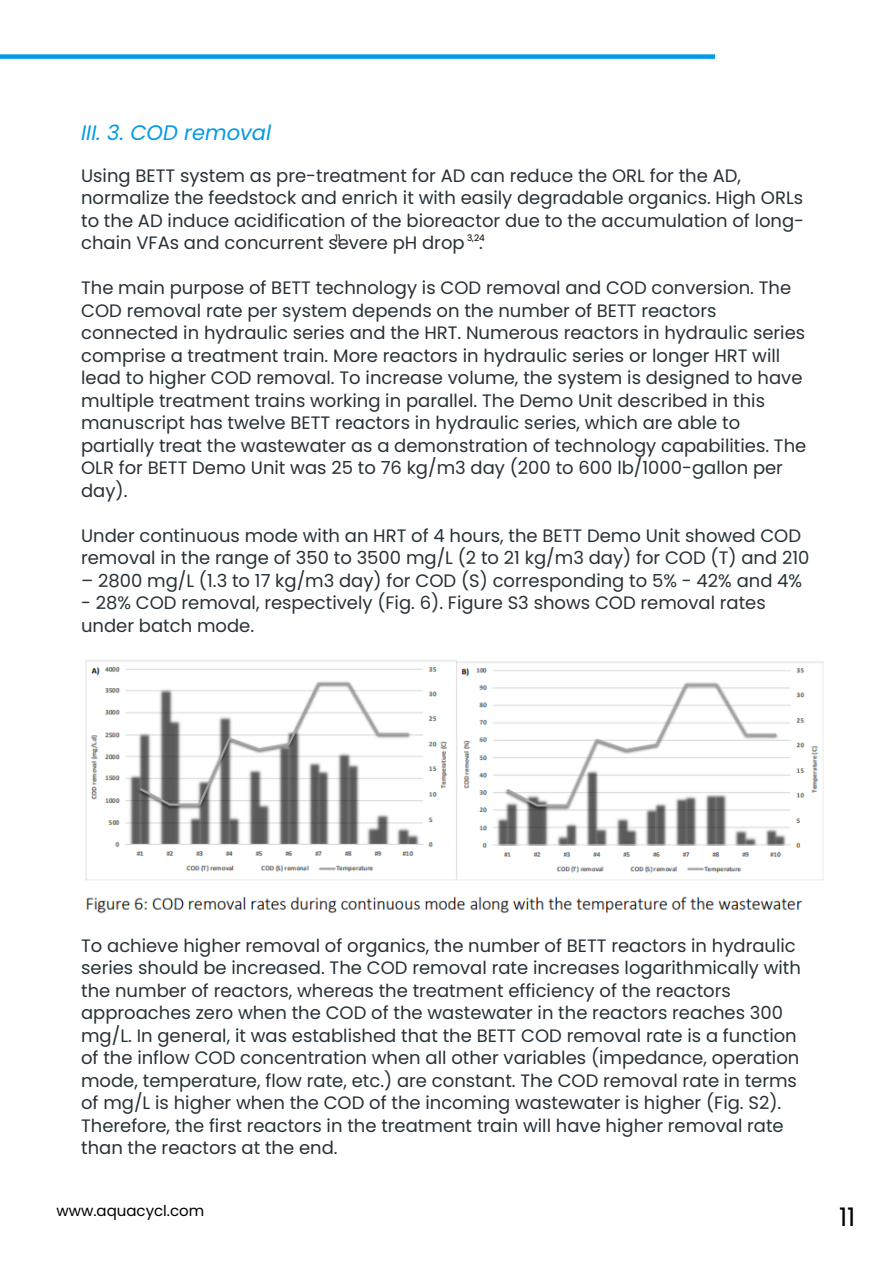
<style>
.page{position:relative;width:894px;height:1264px;background:#fff}
.page>*{position:absolute;margin:0;border:0;box-sizing:border-box;transform-origin:0 0}
.t1{font:25.65px "Poppins";color:#000}
.t2{font:italic 21px "Poppins";color:#039be5}
.t3{font:18px/22.5px "Poppins";color:#263238}
.t4{font:15px "Poppins";color:#000}
.t5{font:9px "Poppins";color:#000}
</style>
<div class="page">
<div style="left:0;top:54px;width:714px;height:5px;background:#039be5"></div>
<img style="left:85px;top:660px;width:739px;height:254px">
<h2 class="t2" style="left:81px;top:118px;width:191px">III. 3. COD removal</h2>
<p class="t3" style="left:81px;top:164px;width:724px">Using BETT system as pre-treatment for AD can reduce the ORL for the AD, normalize the feedstock and enrich it with easily degradable organics. High ORLs to the AD induce acidification of the bioreactor due to the accumulation of long&shy;chain VFAs and concurrent severe pH drop .</p>
<p class="t3" style="left:81px;top:277px;width:726px">The main purpose of BETT technology is COD removal and COD conversion. The COD removal rate per system depends on the number of BETT reactors connected in hydraulic series and the HRT. Numerous reactors in hydraulic series comprise a treatment train. More reactors in hydraulic series or longer HRT will lead to higher COD removal. To increase volume, the system is designed to have multiple treatment trains working in parallel. The Demo Unit described in this manuscript has twelve BETT reactors in hydraulic series, which are able to partially treat the wastewater as a demonstration of technology capabilities. The OLR for BETT Demo Unit was 25 to 76 kg/m3 day (200 to 600 lb/1000-gallon per day).</p>
<p class="t3" style="left:81px;top:524px;width:729px">Under continuous mode with an HRT of 4 hours, the BETT Demo Unit showed COD removal in the range of 350 to 3500 mg/L (2 to 21 kg/m3 day) for COD (T) and 210</p>
<p class="t3" style="left:81px;top:569px;width:722px">– 2800 mg/L (1.3 to 17 kg/m3 day) for COD (S) corresponding to 5% - 42% and 4%</p>
<p class="t3" style="left:81px;top:592px;width:686px">- 28% COD removal, respectively (Fig. 6). Figure S3 shows COD removal rates under batch mode.</p>
<p class="t5" style="left:467px;top:231px;width:19px">3,24</p>
<h2 class="t5" style="left:335px;top:231px;width:7px">11</h2>
<h3 class="t3" style="left:81px;top:934px;width:721px">To achieve higher removal of organics, the number of BETT reactors in hydraulic series should be increased. The COD removal rate increases logarithmically with the number of reactors, whereas the treatment efficiency of the reactors approaches zero when the COD of the wastewater in the reactors reaches 300 mg/L. In general, it was established that the BETT COD removal rate is a function of the inflow COD concentration when all other variables (impedance, operation mode, temperature, flow rate, etc.) are constant. The COD removal rate in terms of mg/L is higher when the COD of the incoming wastewater is higher (Fig. S2).<br>Therefore, the first reactors in the treatment train will have higher removal rate than the reactors at the end.</h3>
<h2 class="t4" style="left:56px;top:1199px;width:149px">www.aquacycl.com</h2>
<h2 class="t1" style="left:838px;top:1199px;width:18px">11</h2>
</div>
